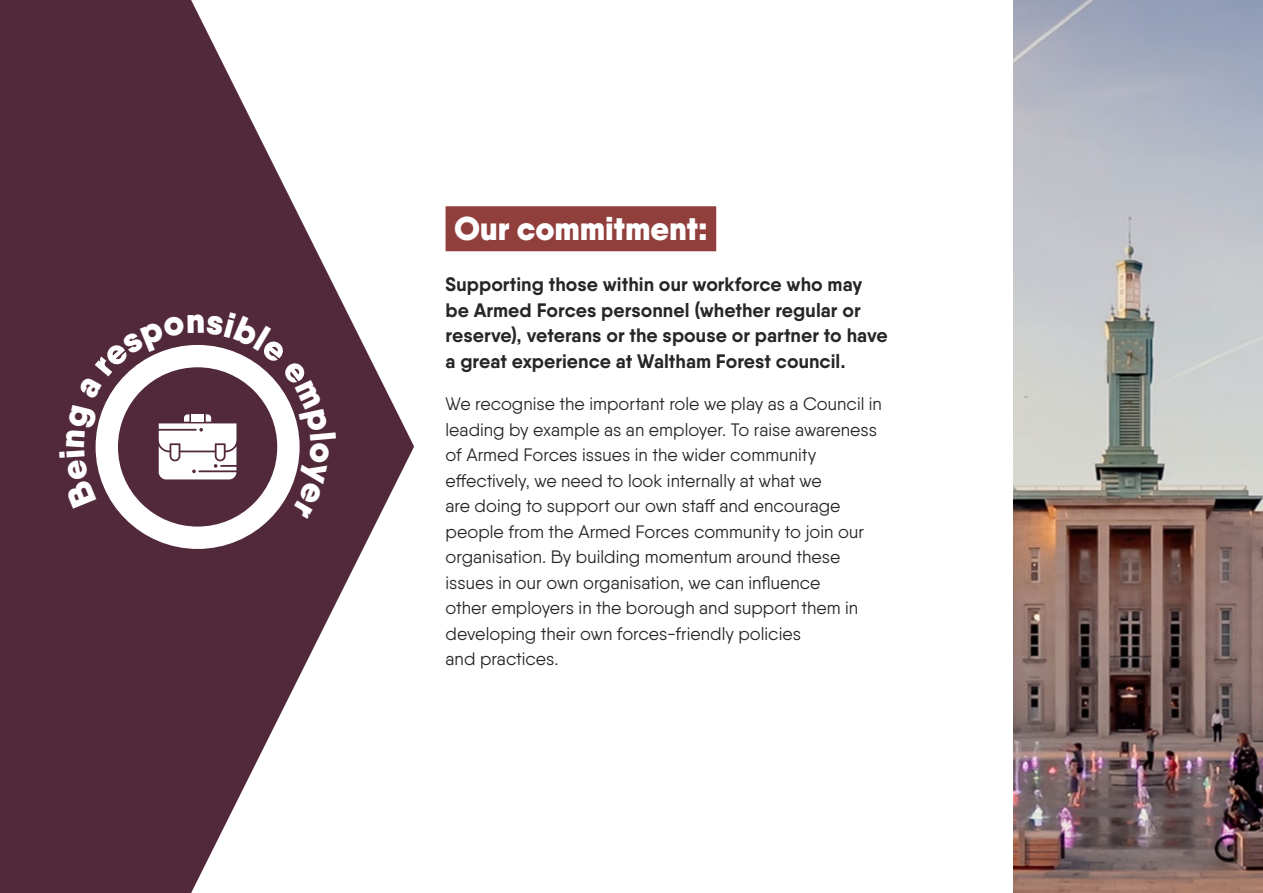
<style>
.page{position:relative;width:1263px;height:893px;background:#fff}
.page>*{position:absolute;margin:0;border:0;box-sizing:border-box;transform-origin:0 0}
.t1{font:900 33px "Qanelas";color:#fff}
.t2{font:700 19.5px/25.5px "Qanelas";color:#262626}
.t3{font:18px/25.5px "Qanelas";color:#262626}
</style>
<div class="page">
<svg style="left:0;top:0;width:414px;height:893px;fill:#52293b"></svg>
<div style="left:446px;top:206px;width:270px;height:45px;background:#903f3c"></div>
<img style="left:1013px;top:0;width:250px;height:893px">
<svg style="left:59px;top:312px;width:277px;height:237px"></svg>
<h1 class="t1" style="left:454px;top:207px;width:255px">Our commitment:</h1>
<p class="t2" style="left:446px;top:272px;width:444px">Supporting those within our workforce who may be Armed Forces personnel (whether regular or reserve), veterans or the spouse or partner to have a great experience at Waltham Forest council.</p>
<p class="t3" style="left:446px;top:391px;width:438px">We recognise the important role we play as a Council in leading by example as an employer. To raise awareness of Armed Forces issues in the wider community effectively, we need to look internally at what we<br>are doing to support our own staff and encourage people from the Armed Forces community to join our organisation. By building momentum around these issues in our own organisation, we can influence<br>other employers in the borough and support them in developing their own forces-friendly policies<br>and practices.</p>
</div>
